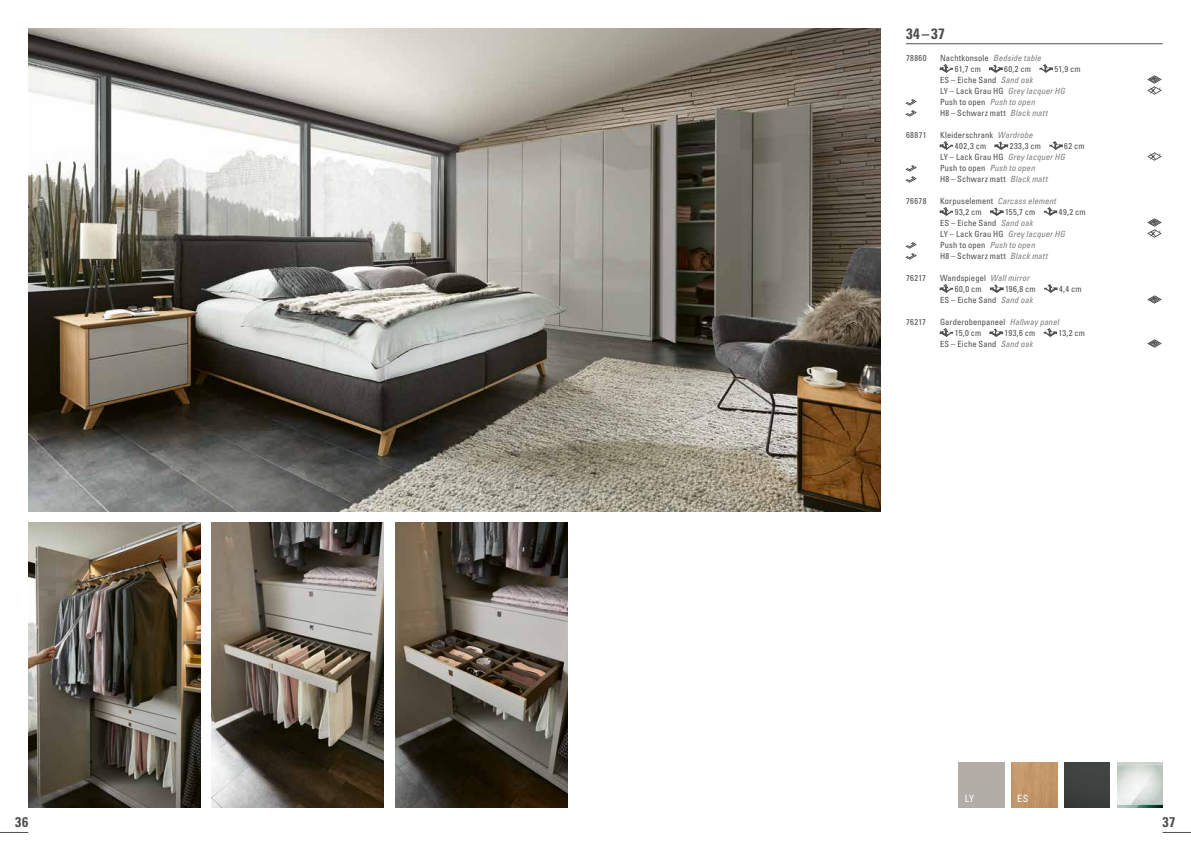
<style>
.page{position:relative;width:1191px;height:842px;background:#fff}
.page>*{position:absolute;margin:0;border:0;box-sizing:border-box;transform-origin:0 0}
.t1{font:700 condensed 15px "Univers LT Pro";color:#4d4e4d}
.t2{font:700 condensed 14px "Univers LT Pro";color:#4d4e4d}
.t3{font:condensed 10px "Univers LT Pro";color:#fff}
.t4{font:condensed 8.5px/11px "Univers LT Pro";letter-spacing:.015em;color:#4d4e4d}
.s1{font-style:italic;color:#7d7f7e}
</style>
<div class="page">
<svg style="left:1162px;top:832px;width:29px;height:1px"></svg>
<svg style="left:0;top:832px;width:28px;height:1px"></svg>
<hr style="left:906px;top:44px;width:256px;height:1px;background:#4d4e4d">
<svg style="left:940px;top:64px;width:13px;height:9px"></svg>
<svg style="left:989px;top:64px;width:13px;height:9px"></svg>
<svg style="left:1039px;top:64px;width:13px;height:9px"></svg>
<svg style="left:1147px;top:75px;width:14px;height:20px"></svg>
<svg style="left:905px;top:99px;width:11px;height:18px"></svg>
<svg style="left:940px;top:141px;width:13px;height:9px"></svg>
<svg style="left:994px;top:141px;width:14px;height:9px"></svg>
<svg style="left:1049px;top:141px;width:13px;height:9px"></svg>
<svg style="left:1147px;top:152px;width:14px;height:9px"></svg>
<svg style="left:905px;top:165px;width:11px;height:18px"></svg>
<svg style="left:940px;top:207px;width:13px;height:9px"></svg>
<svg style="left:990px;top:207px;width:13px;height:9px"></svg>
<svg style="left:1043px;top:207px;width:14px;height:9px"></svg>
<svg style="left:1147px;top:218px;width:14px;height:20px"></svg>
<svg style="left:905px;top:242px;width:11px;height:18px"></svg>
<svg style="left:940px;top:284px;width:13px;height:9px"></svg>
<svg style="left:990px;top:284px;width:13px;height:9px"></svg>
<svg style="left:1044px;top:284px;width:13px;height:9px"></svg>
<svg style="left:1147px;top:295px;width:14px;height:9px"></svg>
<svg style="left:940px;top:328px;width:13px;height:9px"></svg>
<svg style="left:989px;top:328px;width:14px;height:9px"></svg>
<svg style="left:1043px;top:328px;width:14px;height:9px"></svg>
<svg style="left:1147px;top:339px;width:14px;height:9px"></svg>
<img style="left:1117px;top:763px;width:45px;height:45px">
<img style="left:28px;top:28px;width:852px;height:483px">
<img style="left:28px;top:523px;width:172px;height:285px">
<img style="left:212px;top:523px;width:172px;height:285px">
<img style="left:395px;top:523px;width:172px;height:285px">
<div style="left:1011px;top:763px;width:46px;height:45px;background:#c19669"></div>
<div style="left:1064px;top:763px;width:45px;height:45px;background:#3e413f"></div>
<h1 class="t1" style="left:906px;top:25px;width:40px">34–37</h1>
<p class="t4" style="left:906px;top:53px;width:22px">78860</p>
<p class="t4" style="left:955px;top:53px;width:88px;text-indent:-15px">Nachtkonsole <span class="s1">Bedside table<br></span>61,7 cm</p>
<p class="t4" style="left:1004px;top:64px;width:28px">60,2 cm</p>
<p class="t4" style="left:1054px;top:64px;width:28px">51,9 cm</p>
<p class="t4" style="left:940px;top:75px;width:126px">ES – Eiche Sand <span class="s1">Sand oak<br></span>LY – Lack Grau HG <span class="s1">Grey lacquer HG<br></span>Push to open <span class="s1">Push to open<br></span>H8 – Schwarz matt <span class="s1">Black matt</span></p>
<p class="t4" style="left:906px;top:130px;width:22px">68871</p>
<p class="t4" style="left:955px;top:130px;width:79px;text-indent:-15px">Kleiderschrank <span class="s1">Wardrobe<br></span>402,3 cm</p>
<p class="t4" style="left:940px;top:141px;width:146px;text-indent:124px">62 cm<br>LY – Lack Grau HG <span class="s1">Grey lacquer HG<br></span>Push to open <span class="s1">Push to open<br></span>H8 – Schwarz matt <span class="s1">Black matt</span></p>
<p class="t4" style="left:1009px;top:141px;width:33px">233,3 cm</p>
<p class="t4" style="left:906px;top:196px;width:22px">76678</p>
<p class="t4" style="left:955px;top:196px;width:102px;text-indent:-15px">Korpuselement <span class="s1">Carcass element<br></span>93,2 cm</p>
<p class="t4" style="left:1005px;top:207px;width:32px">155,7 cm</p>
<p class="t4" style="left:1058px;top:207px;width:28px">49,2 cm</p>
<p class="t4" style="left:940px;top:218px;width:126px">ES – Eiche Sand <span class="s1">Sand oak<br></span>LY – Lack Grau HG <span class="s1">Grey lacquer HG<br></span>Push to open <span class="s1">Push to open<br></span>H8 – Schwarz matt <span class="s1">Black matt</span></p>
<p class="t4" style="left:906px;top:273px;width:21px">76217</p>
<p class="t4" style="left:955px;top:273px;width:76px;text-indent:-15px">Wandspiegel <span class="s1">Wall mirror<br></span>60,0 cm</p>
<p class="t4" style="left:1005px;top:284px;width:32px">196,8 cm</p>
<p class="t4" style="left:1059px;top:284px;width:24px">4,4 cm</p>
<p class="t4" style="left:940px;top:295px;width:94px">ES – Eiche Sand <span class="s1">Sand oak</span></p>
<p class="t4" style="left:906px;top:317px;width:21px">76217</p>
<p class="t4" style="left:955px;top:317px;width:105px;text-indent:-15px">Garderobenpaneel <span class="s1">Hallway panel<br></span>15,0 cm</p>
<p class="t4" style="left:1004px;top:328px;width:32px">193,6 cm</p>
<p class="t4" style="left:1058px;top:328px;width:28px">13,2 cm</p>
<p class="t4" style="left:940px;top:339px;width:94px">ES – Eiche Sand <span class="s1">Sand oak</span></p>
<p class="t3" style="left:964px;top:792px;width:11px">LY</p>
<p class="t3" style="left:1017px;top:792px;width:12px">ES</p>
<h2 class="t2" style="left:15px;top:813px;width:15px">36</h2>
<h2 class="t2" style="left:1162px;top:813px;width:14px">37</h2>
</div>
